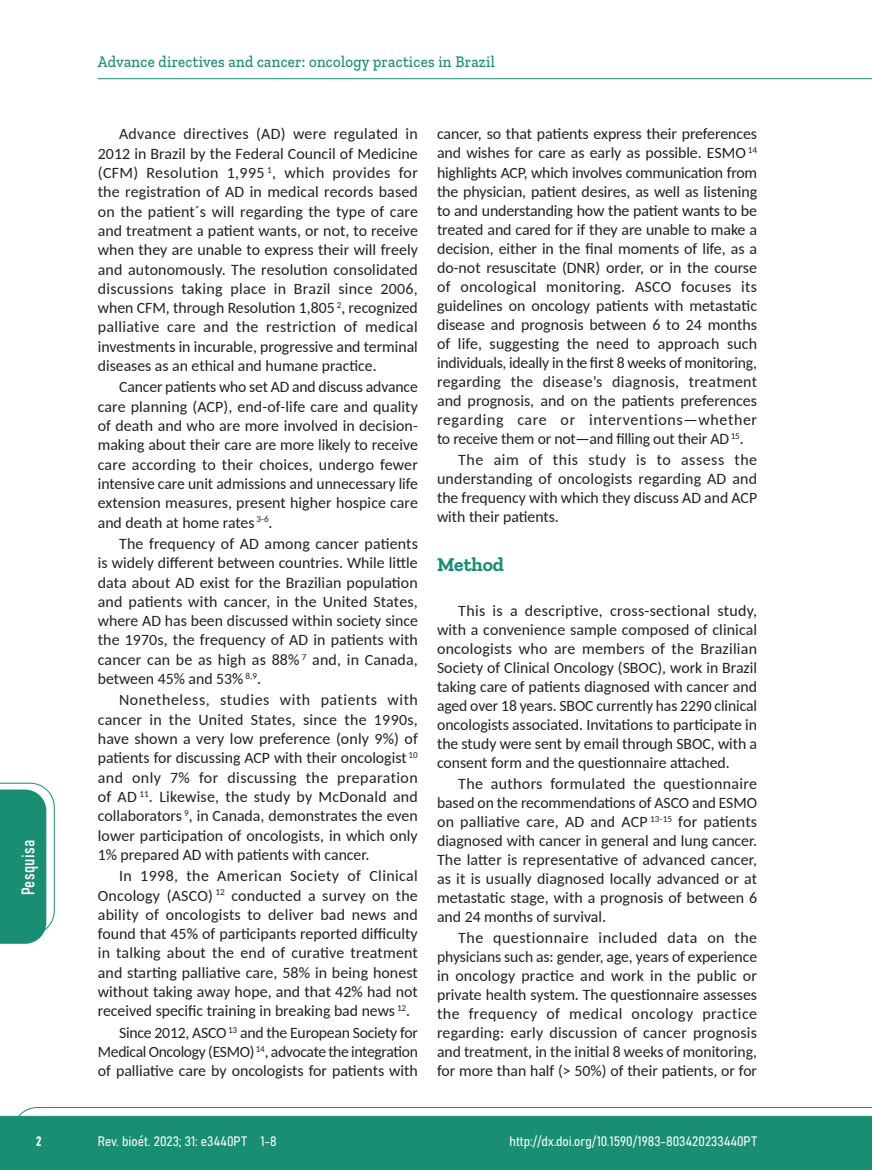
<style>
.page{position:relative;width:872px;height:1170px;background:#fff}
.page>*{position:absolute;margin:0;border:0;box-sizing:border-box;transform-origin:0 0}
.Subtitulo_1{font:700 19.5px "Zilla Slab";color:#1a8e73}
.t1{font:18px "Bahnschrift";letter-spacing:.02em;color:#fff}
.t2{font:500 16.5px "Zilla Slab";letter-spacing:.02em;color:#1a8e73;scale:.9 1}
.Texto{font:15.75px/19.4px "Carlito";color:#231f20;text-align:justify}
.t3{font:13.5px "Bahnschrift";color:#fff}
</style>
<div class="page">
<svg style="left:12px;top:1107px;width:860px;height:62px;background:#379c84"></svg>
<hr style="left:98px;top:78px;width:774px;height:1px;background:#1a8e73">
<svg style="left:0;top:782px;width:55px;height:161px"></svg>
<p class="t1" style="left:15px;top:895px;width:57px;rotate:-90deg">Pesquisa</p>
<p class="t2" style="left:98px;top:53px;width:442px">Advance directives and cancer: oncology practices in Brazil</p>
<p class="Texto" style="left:98px;top:124px;width:322px;text-indent:21px">Advance directives (AD) were regulated in 2012 in Brazil by the Federal Council of Medicine (CFM) Resolution 1,995 <sup>1</sup>, which provides for the registration of AD in medical records based on the patient´s will regarding the type of care and treatment a patient wants, or not, to receive when they are unable to express their will freely and autonomously. The resolution consolidated discussions taking place in Brazil since 2006, when CFM, through Resolution 1,805 <sup>2</sup>, recognized palliative care and the restriction of medical investments in incurable, progressive and terminal diseases as an ethical and humane practice.</p>
<p class="Texto" style="left:98px;top:377px;width:322px;text-indent:21px">Cancer patients who set AD and discuss advance care planning (ACP), end-of-life care and quality of death and who are more involved in decision&shy;making about their care are more likely to receive care according to their choices, undergo fewer intensive care unit admissions and unnecessary life extension measures, present higher hospice care and death at home rates <sup>3-6</sup>.</p>
<p class="Texto" style="left:98px;top:533px;width:321px;text-indent:21px">The frequency of AD among cancer patients is widely different between countries. While little data about AD exist for the Brazilian population and patients with cancer, in the United States, where AD has been discussed within society since the 1970s, the frequency of AD in patients with cancer can be as high as 88% <sup>7</sup> and, in Canada, between 45% and 53% <sup>8,9</sup>.</p>
<p class="Texto" style="left:98px;top:689px;width:321px;text-indent:21px">Nonetheless, studies with patients with cancer in the United States, since the 1990s, have shown a very low preference (only 9%) of patients for discussing ACP with their oncologist <sup>10 </sup>and only 7% for discussing the preparation of AD <sup>11</sup>. Likewise, the study by McDonald and collaborators <sup>9</sup>, in Canada, demonstrates the even lower participation of oncologists, in which only 1% prepared AD with patients with cancer.</p>
<p class="Texto" style="left:98px;top:865px;width:321px;text-indent:21px">In 1998, the American Society of Clinical Oncology (ASCO) <sup>12</sup> conducted a survey on the ability of oncologists to deliver bad news and found that 45% of participants reported difficulty in talking about the end of curative treatment and starting palliative care, 58% in being honest without taking away hope, and that 42% had not received specific training in breaking bad news <sup>12</sup>.</p>
<p class="Texto" style="left:98px;top:1022px;width:321px;text-indent:21px">Since 2012, ASCO <sup>13</sup> and the European Society for Medical Oncology (ESMO) <sup>14</sup>, advocate the integration of palliative care by oncologists for patients with</p>
<p class="Texto" style="left:437px;top:124px;width:322px">cancer, so that patients express their preferences and wishes for care as early as possible. ESMO <sup>14 </sup>highlights ACP, which involves communication from the physician, patient desires, as well as listening to and understanding how the patient wants to be treated and cared for if they are unable to make a decision, either in the final moments of life, as a do-not resuscitate (DNR) order, or in the course of oncological monitoring. ASCO focuses its guidelines on oncology patients with metastatic disease and prognosis between 6 to 24 months of life, suggesting the need to approach such individuals, ideally in the first 8 weeks of monitoring, regarding the disease’s diagnosis, treatment and prognosis, and on the patients preferences regarding care or interventions—whether to receive them or not—and filling out their AD <sup>15</sup>.</p>
<p class="Texto" style="left:437px;top:449px;width:322px;text-indent:21px">The aim of this study is to assess the understanding of oncologists regarding AD and the frequency with which they discuss AD and ACP with their patients.</p>
<p class="Subtitulo_1" style="left:437px;top:553px;width:69px">Method</p>
<p class="Texto" style="left:437px;top:600px;width:321px;text-indent:21px">This is a descriptive, cross-sectional study, with a convenience sample composed of clinical oncologists who are members of the Brazilian Society of Clinical Oncology (SBOC), work in Brazil taking care of patients diagnosed with cancer and aged over 18 years. SBOC currently has 2290 clinical oncologists associated. Invitations to participate in the study were sent by email through SBOC, with a consent form and the questionnaire attached.</p>
<p class="Texto" style="left:437px;top:773px;width:322px;text-indent:21px">The authors formulated the questionnaire based on the recommendations of ASCO and ESMO on palliative care, AD and ACP <sup>13-15</sup> for patients diagnosed with cancer in general and lung cancer.<br>The latter is representative of advanced cancer, as it is usually diagnosed locally advanced or at metastatic stage, with a prognosis of between 6 and 24 months of survival.</p>
<p class="Texto" style="left:437px;top:927px;width:321px;text-indent:21px">The questionnaire included data on the physicians such as: gender, age, years of experience in oncology practice and work in the public or private health system. The questionnaire assesses the frequency of medical oncology practice regarding: early discussion of cancer prognosis and treatment, in the initial 8 weeks of monitoring, for more than half (&gt; 50%) of their patients, or for</p>
<p class="t3" style="left:36px;top:1130px;width:7px">2</p>
<p class="t3" style="left:98px;top:1131px;width:180px">Rev. bioét. 2023; 31: e3440PT 1-8</p>
<p class="t3" style="left:509px;top:1131px;width:249px">http://dx.doi.org/10.1590/1983-803420233440PT</p>
</div>
